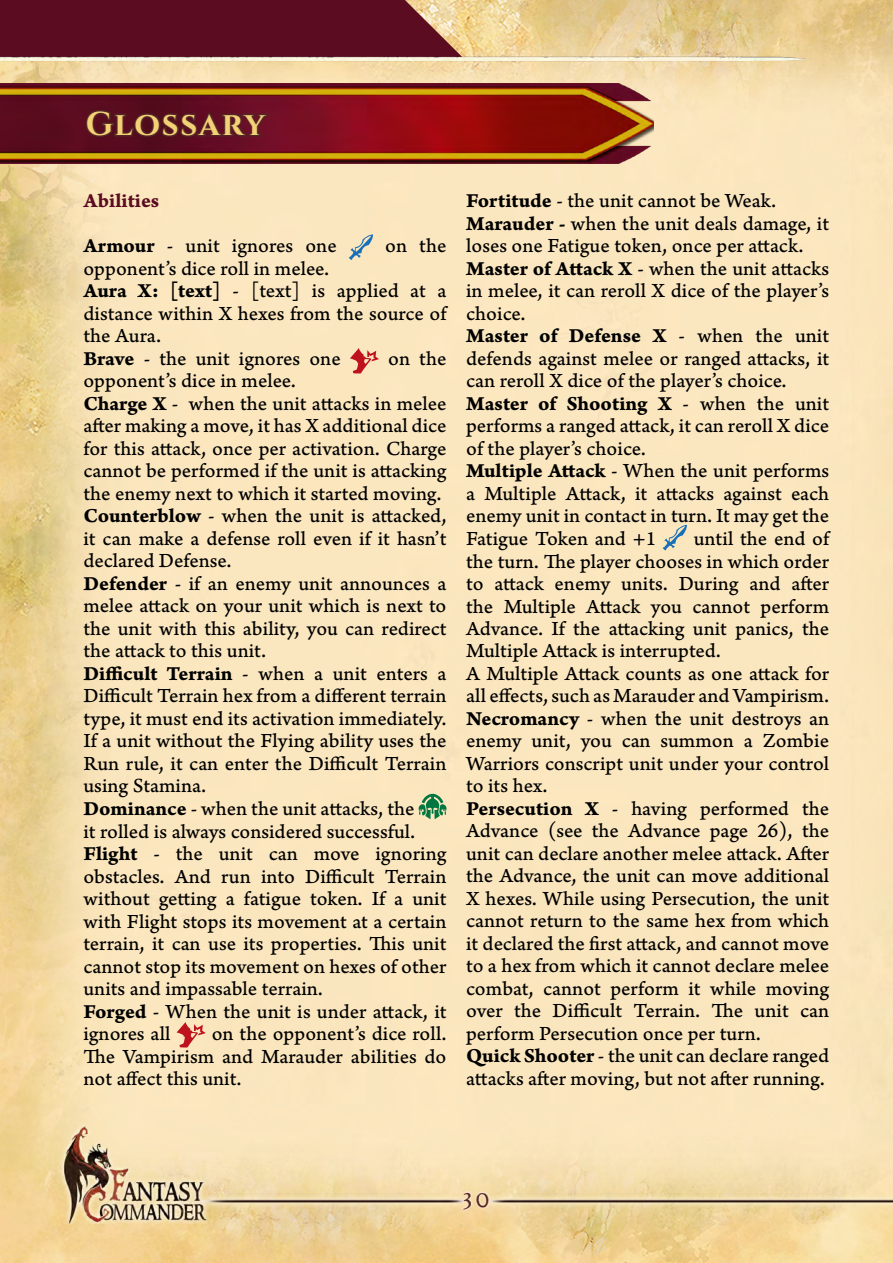
<style>
.page{position:relative;width:893px;height:1263px;background:#fff}
.page>*{position:absolute;margin:0;border:0;box-sizing:border-box;transform-origin:0 0}
.t1{font:700 33px "Cinzel";letter-spacing:.05em;color:#f4d177}
.t2{font:500 27px "Ringbear";color:#532524}
.t3{font:21px/22.5px "Arno Pro Caption";color:#000}
.t4{font:21px "Arno Pro Bold Caption";letter-spacing:-.005em;color:#000}
.t5{font:21px "Arno Pro Bold Caption";color:#5b0c21}
.s1{font-family:"Arno Pro Bold Caption"}
.s2{font-family:"Arno Pro Caption"}
</style>
<div class="page">
<img style="left:0;top:0;width:893px;height:1263px">
<img style="left:60px;top:1120px;width:833px;height:103px">
<svg style="left:0;top:0;width:463px;height:45px;background:#661b2b"></svg>
<img style="left:0;top:45px;width:893px;height:29px">
<svg style="left:461px;top:1124px;width:31px;height:94px;background:#f8e1b4"></svg>
<img style="left:0;top:84px;width:654px;height:79px">
<svg style="left:349px;top:234px;width:24px;height:26px"></svg>
<svg style="left:350px;top:348px;width:29px;height:26px"></svg>
<svg style="left:418px;top:793px;width:29px;height:26px"></svg>
<svg style="left:177px;top:1022px;width:29px;height:26px"></svg>
<svg style="left:663px;top:525px;width:24px;height:25px"></svg>
<svg style="left:84px;top:108px;width:185px;height:83px;background:#966251"></svg>
<h1 class="t1" style="left:86px;top:104px;width:181px">GLOSSARY</h1>
<p class="t5" style="left:83px;top:188px;width:77px">Abilities</p>
<p class="t3" style="left:83px;top:236px;width:255px"><span class="s1">Armour</span> - unit ignores one</p>
<p class="t3" style="left:385px;top:236px;width:63px">on the</p>
<p class="t3" style="left:83px;top:258px;width:365px">opponent’s dice roll in melee.<br><span class="s1">Aura X: [text]</span> - [text] is applied at a distance within X hexes from the source of the Aura.<br><span class="s1">Brave</span> - the unit ignores one</p>
<p class="t3" style="left:388px;top:348px;width:60px">on the</p>
<p class="t3" style="left:83px;top:371px;width:365px">opponent’s dice in melee.<br><span class="s1">Charge X</span> - when the unit attacks in melee after making a move, it has X additional dice for this attack, once per activation. Charge cannot be performed if the unit is attacking the enemy next to which it started moving.<br><span class="s1">Counterblow</span> - when the unit is attacked, it can make a defense roll even if it hasn’t declared Defense.<br><span class="s1">Defender</span> - if an enemy unit announces a melee attack on your unit which is next to the unit with this ability, you can redirect the attack to this unit.<br><span class="s1">Difficult Terrain</span> - when a unit enters a Difficult Terrain hex from a different terrain type, it must end its activation immediately.<br>If a unit without the Flying ability uses the Run rule, it can enter the Difficult Terrain using Stamina.<br><span class="s1">Dominance</span> - when the unit attacks, the<br>it rolled is always considered successful.<br><span class="s1">Flight</span> - the unit can move ignoring obstacles. And run into Difficult Terrain without getting a fatigue token. If a unit with Flight stops its movement at a certain terrain, it can use its properties. This unit cannot stop its movement on hexes of other units and impassable terrain.<br><span class="s1">Forged</span> - When the unit is under attack, it ignores all</p>
<p class="t3" style="left:83px;top:1023px;width:365px;text-align:justify;text-indent:128px">on the opponent’s dice roll.<br>The Vampirism and Marauder abilities do not affect this unit.</p>
<p class="t3" style="left:466px;top:191px;width:365px"><span class="s1">Fortitude</span> - the unit cannot be Weak.<br><span class="s1">Marauder -</span> when the unit deals damage, it loses one Fatigue token, once per attack.<br><span class="s1">Master of Attack X</span> - when the unit attacks in melee, it can reroll X dice of the player’s choice.</p>
<p class="t4" style="left:466px;top:323px;width:365px">Master of Defense X <span class="s2">- when the unit</span></p>
<p class="t3" style="left:466px;top:348px;width:365px">defends against melee or ranged attacks, it can reroll X dice of the player’s choice.</p>
<p class="t4" style="left:466px;top:391px;width:365px">Master of Shooting X <span class="s2">- when the unit</span></p>
<p class="t3" style="left:466px;top:416px;width:365px">performs a ranged attack, it can reroll X dice of the player’s choice.<br><span class="s1">Multiple Attack</span> - When the unit performs a Multiple Attack, it attacks against each enemy unit in contact in turn. It may get the Fatigue Token and +1</p>
<p class="t3" style="left:466px;top:528px;width:365px;text-indent:228px">until the end of the turn. The player chooses in which order to attack enemy units. During and after the Multiple Attack you cannot perform Advance. If the attacking unit panics, the Multiple Attack is interrupted.<br>A Multiple Attack counts as one attack for all effects, such as Marauder and Vampirism.<br><span class="s1">Necromancy</span> - when the unit destroys an enemy unit, you can summon a Zombie Warriors conscript unit under your control to its hex.<br><span class="s1">Persecution X</span> - having performed the Advance (see the Advance page 26), the unit can declare another melee attack. After the Advance, the unit can move additional X hexes. While using Persecution, the unit cannot return to the same hex from which it declared the first attack, and cannot move to a hex from which it cannot declare melee combat, cannot perform it while moving over the Difficult Terrain. The unit can perform Persecution once per turn.<br><span class="s1">Quick Shooter</span> - the unit can declare ranged attacks after moving, but not after running.</p>
<p class="t2" style="left:461px;top:1181px;width:30px">30</p>
</div>
